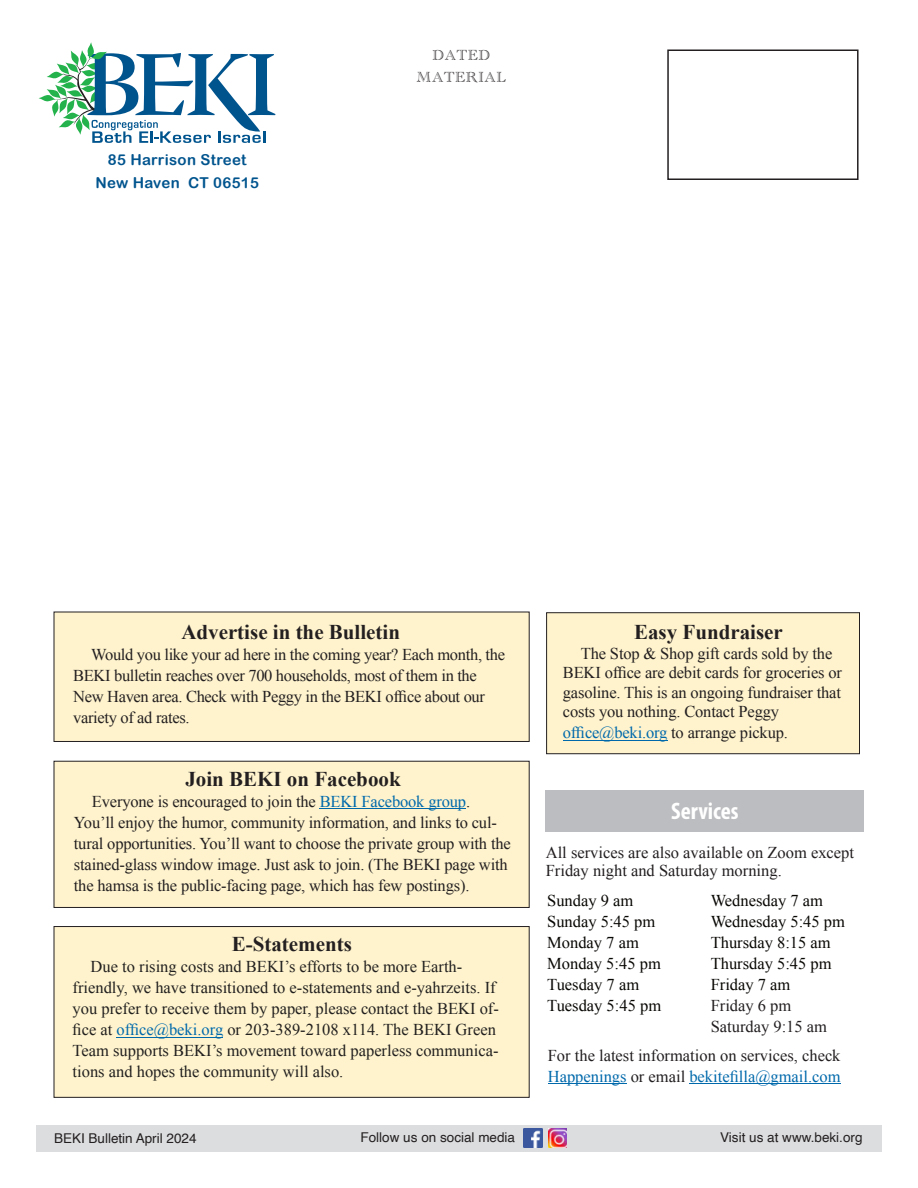
<style>
.page{position:relative;width:918px;height:1188px;background:#fff}
.page>*{position:absolute;margin:0;border:0;box-sizing:border-box;transform-origin:0 0}
.t1{font:700 condensed 24px "Myriad Pro";color:#fff}
.t2{font:700 21px "Times New Roman";color:#231f20}
.t3{font:16.5px/21px "Times New Roman";letter-spacing:-.01em;color:#231f20}
.t4{font:16.5px/21px "Times New Roman";color:#22201f}
.t5{font:16.5px/21px "Times New Roman";color:#080704}
.t6{font:15px/22.5px "Arial Rounded MT Bold";letter-spacing:.02em;color:#00548e;text-align:center}
.t7{font:15px/22.5px "Academy Engraved Let Plain";letter-spacing:.05em;color:#231f20;text-align:center}
.t8{font:13.5px "Helvetica";color:#231f20}
.s1{color:#0069ab}
</style>
<div class="page">
<div style="left:36px;top:1125px;width:846px;height:27px;background:#dcdddf"></div>
<div style="left:667px;top:50px;width:192px;height:130px;border:2px solid #231f20"></div>
<svg style="left:39px;top:42px;width:237px;height:101px"></svg>
<img style="left:524px;top:1129px;width:19px;height:18px">
<img style="left:548px;top:1129px;width:19px;height:19px">
<div style="left:546px;top:790px;width:318px;height:42px;background:#bcbdc0"></div>
<hr style="left:548px;top:1083px;width:79px;height:1px;background:#0069ab">
<hr style="left:689px;top:1083px;width:152px;height:1px;background:#0069ab">
<div style="left:54px;top:612px;width:475px;height:130px;background:#fef3cd;border:1px solid #231f20"></div>
<div style="left:546px;top:613px;width:314px;height:141px;background:#fef3cd;border:1px solid #231f20"></div>
<hr style="left:563px;top:740px;width:104px;height:1px;background:#0069ab">
<div style="left:54px;top:926px;width:475px;height:172px;background:#fef3cd;border:1px solid #231f20"></div>
<hr style="left:117px;top:1037px;width:106px;height:1px;background:#0069ab">
<div style="left:54px;top:761px;width:475px;height:147px;background:#fef3cd;border:1px solid #231f20"></div>
<hr style="left:320px;top:808px;width:146px;height:1px;background:#0069ab">
<p class="t6" style="left:95px;top:150px;width:165px">85 Harrison Street<br>New Haven CT 06515</p>
<p class="t7" style="left:417px;top:44px;width:90px">DATED<br>MATERIAL</p>
<p class="t2" style="left:181px;top:625px;width:220px">Advertise in the Bulletin</p>
<p class="t3" style="left:73px;top:646px;width:433px;text-indent:18px">Would you like your ad here in the coming year? Each month, the BEKI bulletin reaches over 700 households, most of them in the New Haven area. Check with Peggy in the BEKI office about our variety of ad rates.</p>
<p class="t2" style="left:185px;top:771px;width:217px">Join BEKI on Facebook</p>
<p class="t3" style="left:74px;top:792px;width:438px;text-indent:18px">Everyone is encouraged to join the <span class="s1">BEKI Facebook group</span>.<br>You’ll enjoy the humor, community information, and links to cul&shy;tural opportunities. You’ll want to choose the private group with the stained-glass window image. Just ask to join. (The BEKI page with the hamsa is the public-facing page, which has few postings).</p>
<p class="t2" style="left:232px;top:937px;width:122px">E-Statements</p>
<p class="t4" style="left:73px;top:957px;width:428px;text-indent:18px">Due to rising costs and BEKI’s efforts to be more Earth&shy;friendly, we have transitioned to e-statements and e-yahrzeits. If you prefer to receive them by paper, please contact the BEKI of&shy;fice at <span class="s1">office@beki.org</span> or 203-389-2108 x114. The BEKI Green Team supports BEKI’s movement toward paperless communica&shy;tions and hopes the community will also.</p>
<p class="t2" style="left:634px;top:625px;width:150px">Easy Fundraiser</p>
<p class="t3" style="left:563px;top:645px;width:281px;line-height:19.5px;text-indent:18px">The Stop &amp; Shop gift cards sold by the BEKI office are debit cards for groceries or gasoline. This is an ongoing fundraiser that costs you nothing. Contact Peggy</p>
<p class="t3" style="left:563px;top:724px;width:227px"><span class="s1">office@beki.org</span> to arrange pickup.</p>
<h1 class="t1" style="left:671px;top:801px;width:69px">Services</h1>
<p class="t3" style="left:546px;top:845px;width:310px;line-height:18px">All services are also available on Zoom except<br>Friday night and Saturday morning.</p>
<p class="t5" style="left:711px;top:892px;width:136px">Wednesday 7 am<br>Wednesday 5:45 pm<br>Thursday 8:15 am<br>Thursday 5:45 pm<br>Friday 7 am</p>
<p class="t3" style="left:711px;top:997px;width:118px">Friday 6 pm<br>Saturday 9:15 am</p>
<p class="t5" style="left:547px;top:892px;width:115px">Sunday 9 am<br>Sunday 5:45 pm<br>Monday 7 am<br>Monday 5:45 pm<br>Tuesday 7 am<br>Tuesday 5:45 pm</p>
<p class="t3" style="left:548px;top:1046px;width:294px">For the latest information on services, check<br><span class="s1">Happenings</span> or email <span class="s1">bekitefilla@gmail.com</span></p>
<p class="t8" style="left:54px;top:1133px;width:144px">BEKI Bulletin April 2024</p>
<p class="t8" style="left:720px;top:1132px;width:144px">Visit us at www.beki.org</p>
<p class="t8" style="left:361px;top:1132px;width:156px">Follow us on social media</p>
</div>
